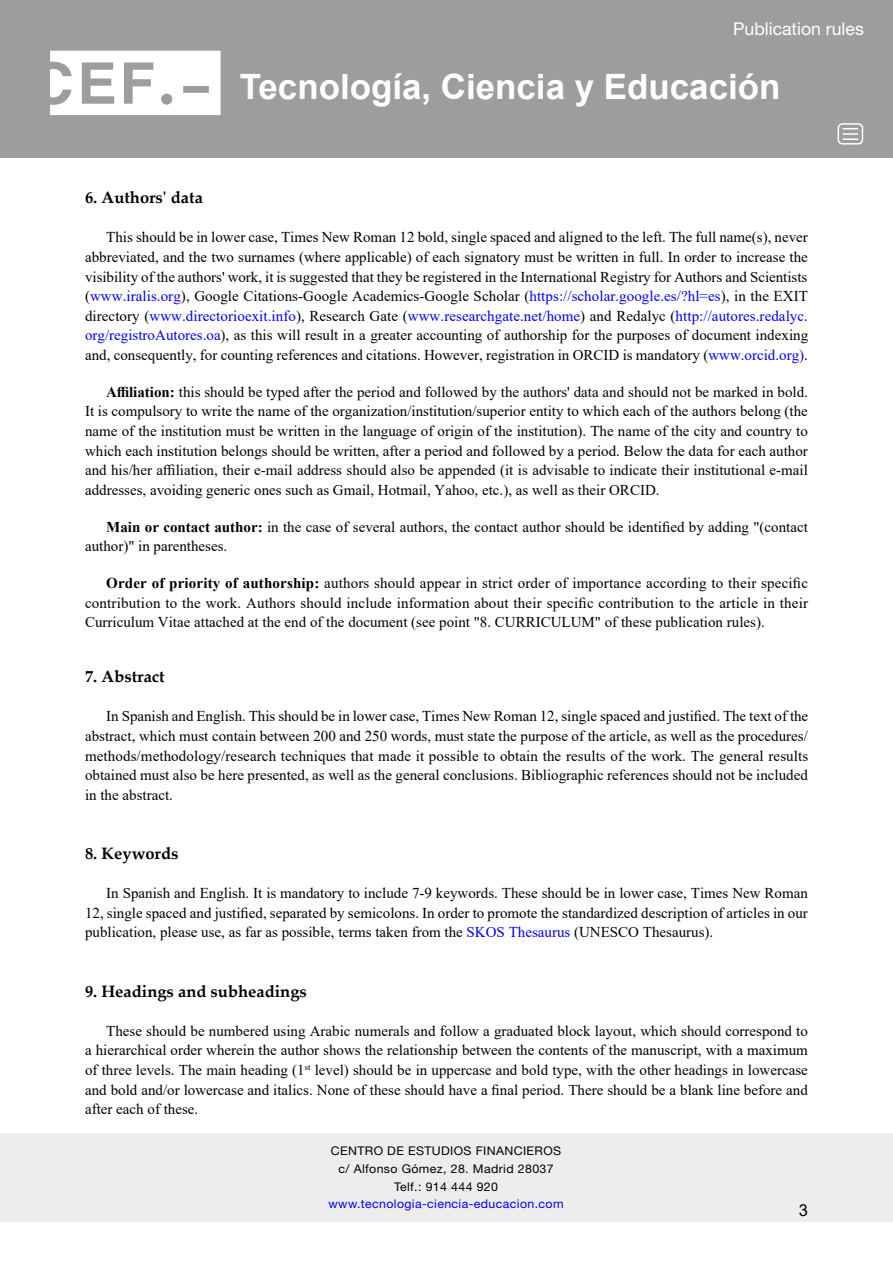
<style>
.page{position:relative;width:893px;height:1263px;background:#fff}
.page>*{position:absolute;margin:0;border:0;box-sizing:border-box;transform-origin:0 0}
.t1{font:700 34.95px "Arial";color:#fff}
.t2{font:17.7px "Helvetica Neue LT Std";color:#fff}
.epígrafe_1_1_1{font:700 16.5px "Palatino Linotype";color:#000}
.t3{font:16.5px "Arial";color:#000}
.texto_normal{font:15px/19.6px "Times New Roman";color:#000;text-align:justify}
.t4{font:12px/17.7px "Helvetica Neue LT Std";letter-spacing:.03em;color:#000;text-align:center}
.t5{font:12px "Helvetica Neue LT Std";letter-spacing:.03em;color:#00f}
.s1{color:#00f}
.s2{font-weight:700}
</style>
<div class="page">
<div style="left:0;top:0;width:893px;height:157px;background:#9d9d9c"></div>
<svg style="left:50px;top:51px;width:171px;height:64px"></svg>
<div style="left:838px;top:123px;width:25px;height:22px;border:2px solid #fff;border-radius:4px"></div>
<svg style="left:842px;top:128px;width:16px;height:12px"></svg>
<div style="left:0;top:1133px;width:893px;height:88px;background:#ededed"></div>
<p class="t2" style="left:733px;top:18px;width:132px">Publication rules</p>
<h1 class="t1" style="left:240px;top:62px;width:542px">Tecnología, Ciencia y Educación</h1>
<p class="epígrafe_1_1_1" style="left:85px;top:186px;width:119px">6. Authors' data</p>
<p class="texto_normal" style="left:85px;top:227px;width:725px;text-indent:21px">This should be in lower case, Times New Roman 12 bold, single spaced and aligned to the left. The full name(s), never abbreviated, and the two surnames (where applicable) of each signatory must be written in full. In order to increase the visibility of the authors' work, it is suggested that they be registered in the International Registry for Authors and Scientists (<span class="s1">www.iralis.org</span>), Google Citations-Google Academics-Google Scholar (<span class="s1">https://scholar.google.es/?hl=es</span>), in the EXIT directory (<span class="s1">www.directorioexit.info</span>), Research Gate (<span class="s1">www.researchgate.net/home</span>) and Redalyc (<span class="s1">http://autores.redalyc. org/registroAutores.oa</span>), as this will result in a greater accounting of authorship for the purposes of document indexing and, consequently, for counting references and citations. However, registration in ORCID is mandatory (<span class="s1">www.orcid.org)</span>.</p>
<p class="texto_normal" style="left:85px;top:381px;width:724px;text-indent:21px"><span class="s2">Affiliation:</span> this should be typed after the period and followed by the authors' data and should not be marked in bold.<br>It is compulsory to write the name of the organization/institution/superior entity to which each of the authors belong (the name of the institution must be written in the language of origin of the institution). The name of the city and country to which each institution belongs should be written, after a period and followed by a period. Below the data for each author and his/her affiliation, their e-mail address should also be appended (it is advisable to indicate their institutional e-mail addresses, avoiding generic ones such as Gmail, Hotmail, Yahoo, etc.), as well as their ORCID.</p>
<p class="texto_normal" style="left:85px;top:516px;width:724px;text-indent:21px"><span class="s2">Main or contact author:</span> in the case of several authors, the contact author should be identified by adding "(contact author)" in parentheses.</p>
<p class="texto_normal" style="left:85px;top:573px;width:724px;text-indent:21px"><span class="s2">Order of priority of authorship:</span> authors should appear in strict order of importance according to their specific contribution to the work. Authors should include information about their specific contribution to the article in their Curriculum Vitae attached at the end of the document (see point "8. CURRICULUM" of these publication rules).</p>
<p class="epígrafe_1_1_1" style="left:85px;top:665px;width:81px">7. Abstract</p>
<p class="texto_normal" style="left:85px;top:706px;width:725px;text-indent:21px">In Spanish and English. This should be in lower case, Times New Roman 12, single spaced and justified. The text of the abstract, which must contain between 200 and 250 words, must state the purpose of the article, as well as the procedures/ methods/methodology/research techniques that made it possible to obtain the results of the work. The general results obtained must also be here presented, as well as the general conclusions. Bibliographic references should not be included in the abstract.</p>
<p class="epígrafe_1_1_1" style="left:85px;top:842px;width:95px">8. Keywords</p>
<p class="texto_normal" style="left:85px;top:883px;width:724px;text-indent:21px">In Spanish and English. It is mandatory to include 7-9 keywords. These should be in lower case, Times New Roman 12, single spaced and justified, separated by semicolons. In order to promote the standardized description of articles in our publication, please use, as far as possible, terms taken from the <span class="s1">SKOS Thesaurus</span> (UNESCO Thesaurus).</p>
<p class="epígrafe_1_1_1" style="left:85px;top:979px;width:223px">9. Headings and subheadings</p>
<p class="texto_normal" style="left:85px;top:1020px;width:724px;text-indent:21px">These should be numbered using Arabic numerals and follow a graduated block layout, which should correspond to a hierarchical order wherein the author shows the relationship between the contents of the manuscript, with a maximum of three levels. The main heading (1<sup>st</sup> level) should be in uppercase and bold type, with the other headings in lowercase and bold and/or lowercase and italics. None of these should have a final period. There should be a blank line before and after each of these.</p>
<p class="t4" style="left:331px;top:1142px;width:232px">CENTRO DE ESTUDIOS FINANCIEROS c/ Alfonso Gómez, 28. Madrid 28037<br>Telf.: 914 444 920</p>
<p class="t5" style="left:329px;top:1197px;width:236px">www.tecnologia-ciencia-educacion.com</p>
<p class="t3" style="left:799px;top:1199px;width:11px">3</p>
</div>
